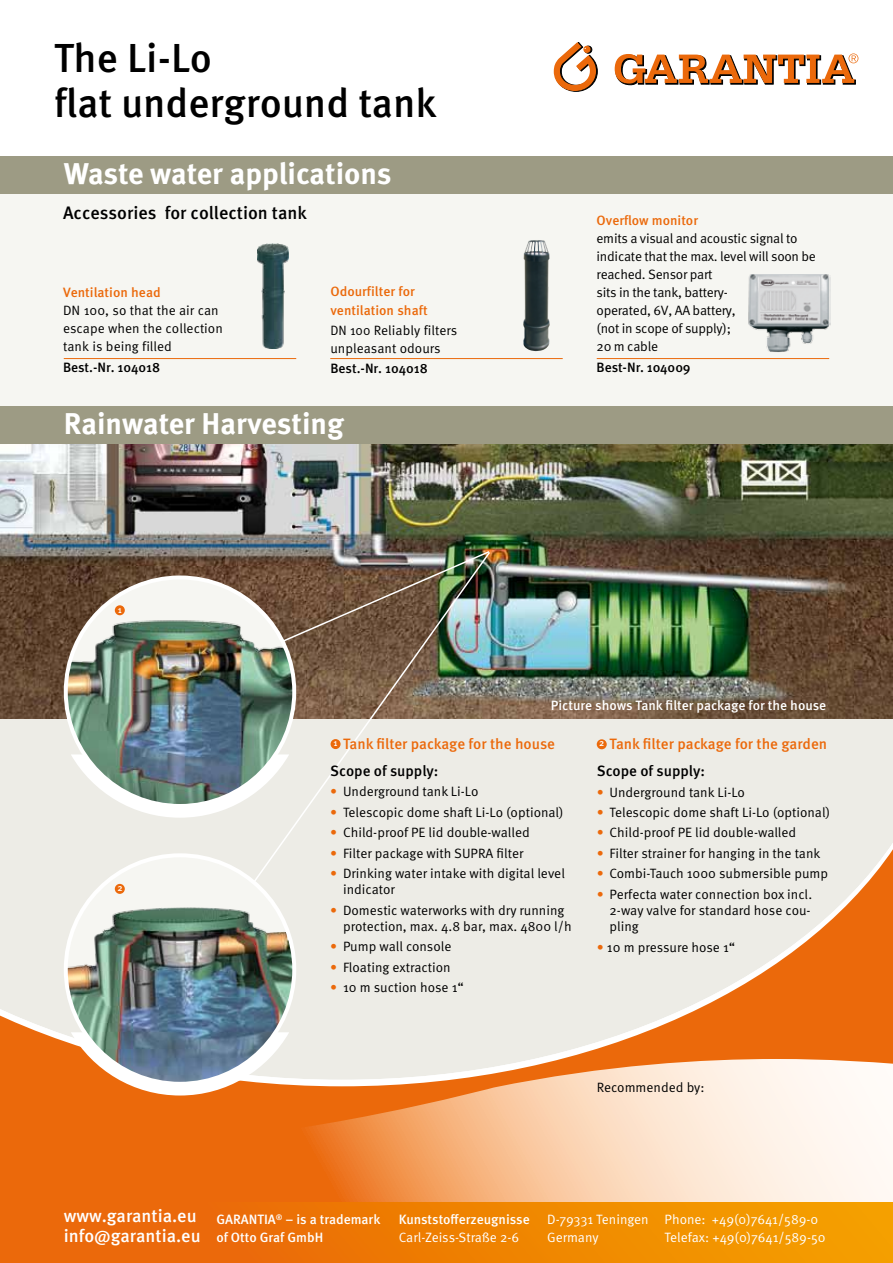
<style>
.page{position:relative;width:893px;height:1263px;background:#fff}
.page>*{position:absolute;margin:0;border:0;box-sizing:border-box;transform-origin:0 0}
.t1{font:500 40.5px/45px "Meta Pro";color:#000}
.t2{font:700 30px "Meta Pro";color:#fff}
.t3{font:500 18px/19.5px "Meta Pro";color:#fff}
.t4{font:500 18px "Meta Pro";color:#000}
.t5{font:500 15px/26.7px "Meta Pro";color:#eb690b}
.t6{font:13.5px/16.2px "Meta Pro";color:#000}
.t7{font:13.5px/18px "Meta Pro";letter-spacing:-.02em;color:#000}
.t8{font:500 13.5px/17.2px "Meta Pro";color:#fff}
.t9{font:13.5px/17.2px "Meta Pro";letter-spacing:-.005em;color:#fff}
.t10{font:500 13.5px/19.5px "Meta Pro";color:#eb690b}
.t11{font:500 13.5px "Meta Pro";color:#000}
.t12{font:13.5px/18px "Meta Pro";color:#000;scale:.95 1}
.t13{font:500 9.3px "Meta Pro";color:#fff}
.s1{color:#000}
.s2{color:#eb690b}
</style>
<div class="page">
<div style="left:0;top:685px;width:893px;height:410px;background:#edece6"></div>
<div style="left:0;top:191px;width:893px;height:221px;background:#f6f6f2"></div>
<svg style="left:615px;top:53px;width:243px;height:33px"></svg>
<svg style="left:554px;top:42px;width:44px;height:50px"></svg>
<img style="left:257px;top:244px;width:31px;height:105px">
<img style="left:748px;top:274px;width:83px;height:78px">
<img style="left:523px;top:240px;width:27px;height:112px">
<hr style="left:64px;top:358px;width:232px;height:1px;background:#eb690b">
<hr style="left:330px;top:358px;width:233px;height:1px;background:#eb690b">
<hr style="left:597px;top:358px;width:232px;height:1px;background:#eb690b">
<svg style="left:0;top:843px;width:893px;height:359px"></svg>
<svg style="left:0;top:1059px;width:893px;height:82px;background:#f4b484"></svg>
<div style="left:0;top:1202px;width:893px;height:61px;background:linear-gradient(to right,#e95f0b,#f4a100)"></div>
<img style="left:0;top:444px;width:893px;height:275px">
<svg style="left:159px;top:550px;width:333px;height:464px"></svg>
<svg style="left:71px;top:1084px;width:218px;height:11px;background:#f19b5d"></svg>
<div style="left:66px;top:855px;width:228px;height:229px;background:#f6f6f2;border-radius:50%"></div>
<img style="left:66px;top:894px;width:228px;height:190px">
<div style="left:115px;top:884px;width:10px;height:10px;background:#eb690b;border-radius:50%"></div>
<svg style="left:71px;top:754px;width:218px;height:64px"></svg>
<img style="left:66px;top:577px;width:228px;height:229px;border-radius:114px">
<div style="left:115px;top:605px;width:10px;height:10px;background:#eb690b;border-radius:50%"></div>
<div style="left:597px;top:739px;width:10px;height:10px;background:#eb690b;border-radius:50%"></div>
<div style="left:331px;top:739px;width:10px;height:10px;background:#eb690b;border-radius:50%"></div>
<div style="left:0;top:406px;width:893px;height:38px;background:#9d9b84"></div>
<div style="left:0;top:156px;width:893px;height:38px;background:#9d9b84"></div>
<h1 class="t1" style="left:54px;top:36px;width:384px">The Li-Lo<br>flat underground tank</h1>
<h2 class="t2" style="left:64px;top:155px;width:329px">Waste water applications</h2>
<h3 class="t4" style="left:63px;top:202px;width:245px">Accessories for collection tank</h3>
<p class="t10" style="left:63px;top:283px;width:99px">Ventilation head</p>
<p class="t6" style="left:63px;top:302px;width:161px;line-height:18px">DN 100, so that the air can escape when the collection tank is being filled</p>
<p class="t11" style="left:63px;top:359px;width:99px">Best.-Nr. 104018</p>
<p class="t10" style="left:330px;top:282px;width:99px">Odourfilter for ventilation shaft</p>
<p class="t12" style="left:330px;top:321px;width:135px">DN 100 Reliably filters unpleasant odours</p>
<p class="t11" style="left:330px;top:360px;width:99px">Best.-Nr. 104018</p>
<h2 class="t2" style="left:64px;top:404px;width:282px">Rainwater Harvesting</h2>
<p class="t13" style="left:118px;top:604px;width:6px">1</p>
<p class="t10" style="left:597px;top:211px;width:103px">Overflow monitor</p>
<p class="t7" style="left:597px;top:230px;width:221px">emits a visual and acoustic signal to indicate that the max. level will soon be reached. Sensor part<br>sits in the tank, battery-<br>operated, 6V, AA battery,<br>(not in scope of supply);<br>20 m cable</p>
<p class="t11" style="left:597px;top:358px;width:96px">Best-Nr. 104009</p>
<p class="t8" style="left:551px;top:697px;width:277px">Picture shows Tank filter package for the house</p>
<p class="t13" style="left:117px;top:882px;width:7px">2</p>
<p class="t5" style="left:330px;top:731px;width:226px"><sup>1</sup> Tank filter package for the house<br><span class="s1">Scope of supply:</span></p>
<p class="t6" style="left:330px;top:784px;width:150px"><span class="s2">•</span> Underground tank Li-Lo</p>
<p class="t6" style="left:330px;top:804px;width:235px"><span class="s2">•</span> Telescopic dome shaft Li-Lo (optional)</p>
<p class="t6" style="left:330px;top:824px;width:201px"><span class="s2">•</span> Child-proof PE lid double-walled</p>
<p class="t6" style="left:330px;top:845px;width:195px"><span class="s2">•</span> Filter package with SUPRA filter</p>
<p class="t6" style="left:343px;top:865px;width:223px;text-indent:-13px"><span class="s2">•</span> Drinking water intake with digital level indicator</p>
<p class="t6" style="left:343px;top:902px;width:230px;text-indent:-13px"><span class="s2">•</span> Domestic waterworks with dry running protection, max. 4.8 bar, max. 4800 l/h</p>
<p class="t6" style="left:330px;top:939px;width:123px"><span class="s2">•</span> Pump wall console</p>
<p class="t6" style="left:330px;top:959px;width:122px"><span class="s2">•</span> Floating extraction</p>
<p class="t6" style="left:330px;top:980px;width:135px"><span class="s2">•</span> 10 m suction hose 1“</p>
<p class="t5" style="left:597px;top:731px;width:232px"><sup>2</sup> Tank filter package for the garden<br><span class="s1">Scope of supply:</span></p>
<p class="t6" style="left:597px;top:784px;width:150px"><span class="s2">•</span> Underground tank Li-Lo</p>
<p class="t6" style="left:597px;top:804px;width:235px"><span class="s2">•</span> Telescopic dome shaft Li-Lo (optional)</p>
<p class="t6" style="left:597px;top:825px;width:201px"><span class="s2">•</span> Child-proof PE lid double-walled</p>
<p class="t6" style="left:597px;top:845px;width:225px"><span class="s2">•</span> Filter strainer for hanging in the tank</p>
<p class="t6" style="left:597px;top:866px;width:233px"><span class="s2">•</span> Combi-Tauch 1000 submersible pump</p>
<p class="t6" style="left:609px;top:886px;width:204px;text-align:justify;text-indent:-13px"><span class="s2">•</span> Perfecta water connection box incl.<br>2-way valve for standard hose cou&shy;pling</p>
<p class="t6" style="left:597px;top:939px;width:140px"><span class="s2">•</span> 10 m pressure hose 1“</p>
<p class="t6" style="left:597px;top:1079px;width:109px">Recommended by:</p>
<h3 class="t3" style="left:64px;top:1207px;width:138px">www.garantia.eu info@garantia.eu</h3>
<p class="t8" style="left:216px;top:1211px;width:165px">GARANTIA<sup>®</sup> – is a trademark of Otto Graf GmbH</p>
<p class="t8" style="left:399px;top:1211px;width:132px">Kunststofferzeugnisse</p>
<p class="t9" style="left:399px;top:1228px;width:122px">Carl-Zeiss-Straße 2-6</p>
<p class="t9" style="left:547px;top:1211px;width:103px">D-79331 Teningen<br>Germany</p>
<p class="t9" style="left:665px;top:1211px;width:162px">Phone: +49(0)7641/589-0<br>Telefax: +49(0)7641/589-50</p>
</div>
